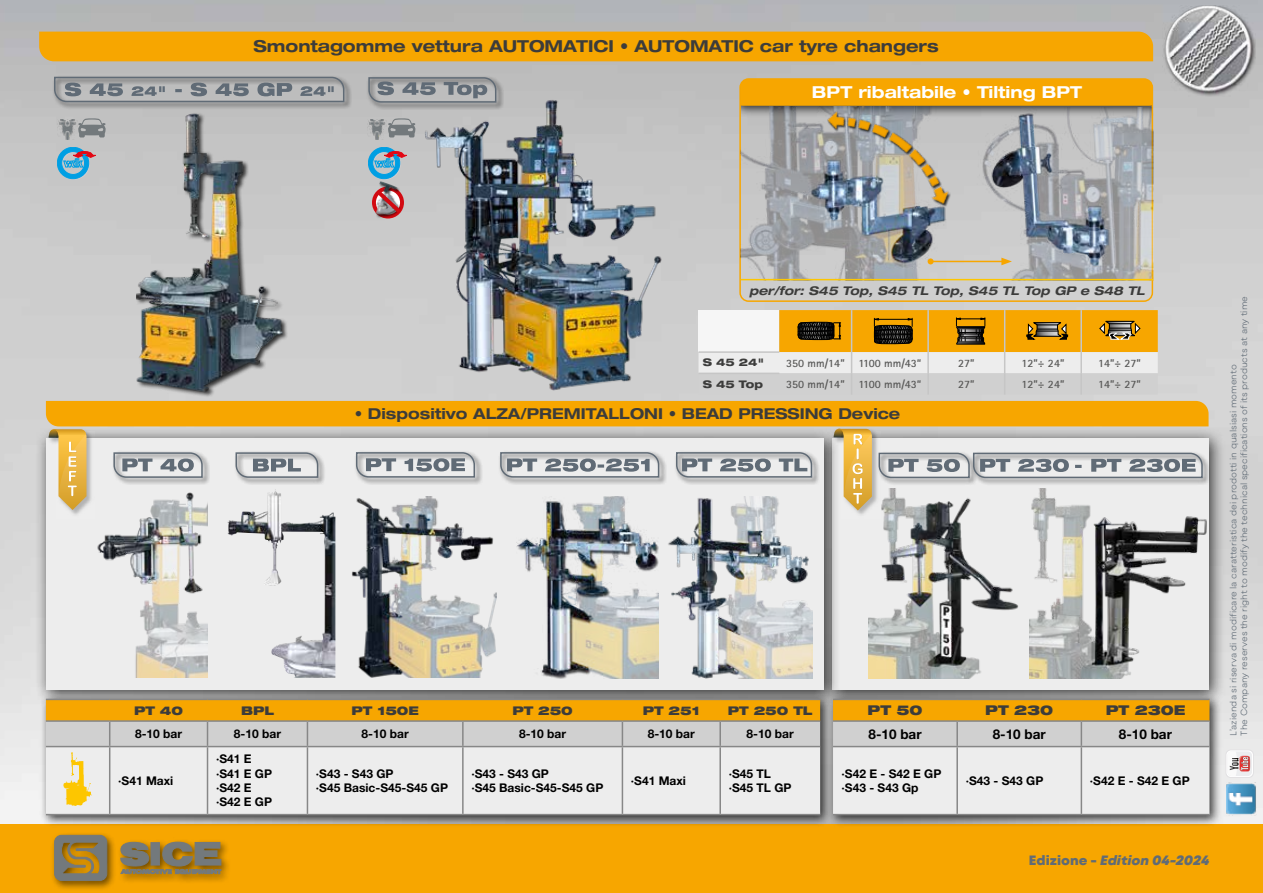
<style>
.page{position:relative;width:1263px;height:893px;background:#fff}
.page>*{position:absolute;margin:0;border:0;box-sizing:border-box;transform-origin:0 0}
.t1{font:700 expanded 16.5px "Helvetica Neue LT Std";color:#3c3c3b}
.t2{font:700 expanded 16.5px "Helvetica Neue LT Std";color:#fff}
.t3{font:700 expanded 15px "Helvetica Neue LT Std";color:#3c3c3b}
.t4{font:italic 800 13.5px "Mont Blanc";color:#606b76}
.t5{font:700 13.5px "Helvetica Neue LT Std";color:#000}
.t6{font:900 expanded 13.5px "Helvetica Neue LT Std";color:#3c3c3b}
.t7{font:700 12px/14.4px "Helvetica Neue LT Std";color:#000}
.t8{font:italic 700 expanded 12px "Helvetica Neue LT Std";color:#3c3c3b}
.t9{font:900 expanded 12px "Helvetica Neue LT Std";color:#3c3c3b}
.t10{font:700 11.25px "Rotis Sans Serif Std";color:#575756}
.t11{font:800 expanded 10.5px "Helvetica Neue LT Std";color:#3c3c3b}
.t12{font:300 9px/10.8px "Mont Blanc";color:#606b76}
.s1{font-weight:800}
.s2{font-style:normal}
</style>
<div class="page">
<img style="left:0;top:0;width:1263px;height:824px">
<div style="left:0;top:824px;width:1263px;height:69px;background:#f7a600"></div>
<div style="left:50px;top:831px;width:181px;height:60px;background:#000;opacity:.6"></div>
<svg style="left:54px;top:835px;width:53px;height:45px;background:#8b7b53"></svg>
<svg style="left:118px;top:842px;width:103px;height:32px;background:#887853"></svg>
<div style="left:39px;top:32px;width:1114px;height:29px;background:#f7a600"></div>
<img style="left:1162px;top:5px;width:93px;height:92px">
<div style="left:367px;top:75px;width:137px;height:35px;background:#000;opacity:.75"></div>
<svg style="left:368px;top:76px;width:129px;height:27px;background:#94989c"></svg>
<img style="left:368px;top:181px;width:38px;height:40px">
<svg style="left:373px;top:187px;width:32px;height:30px"></svg>
<img style="left:422px;top:98px;width:243px;height:294px">
<svg style="left:368px;top:147px;width:39px;height:33px"></svg>
<svg style="left:698px;top:310px;width:460px;height:85px;background:#dac08a"></svg>
<div style="left:820px;top:427px;width:406px;height:280px;background:#000;opacity:.75"></div>
<div style="left:831px;top:438px;width:377px;height:252px;background:#ededed"></div>
<div style="left:35px;top:427px;width:805px;height:280px;background:#000;opacity:.75"></div>
<div style="left:46px;top:438px;width:777px;height:252px;background:#ededed"></div>
<img style="left:97px;top:510px;width:111px;height:168px">
<img style="left:869px;top:510px;width:150px;height:169px">
<img style="left:1030px;top:510px;width:177px;height:169px">
<img style="left:352px;top:510px;width:144px;height:168px">
<img style="left:668px;top:510px;width:144px;height:169px">
<img style="left:517px;top:510px;width:142px;height:169px">
<div style="left:40px;top:693px;width:792px;height:135px;background:#000;opacity:.75"></div>
<div style="left:46px;top:747px;width:774px;height:67px;background:#ededed"></div>
<svg style="left:46px;top:699px;width:774px;height:47px;background:#dbb971"></svg>
<hr style="left:719px;top:722px;width:2px;height:24px;background:#878787">
<hr style="left:46px;top:746px;width:64px;height:1px;background:#878787">
<hr style="left:110px;top:746px;width:97px;height:1px;background:#878787">
<hr style="left:109px;top:747px;width:1px;height:67px;background:#878787">
<hr style="left:207px;top:746px;width:100px;height:1px;background:#878787">
<hr style="left:207px;top:747px;width:1px;height:67px;background:#878787">
<hr style="left:307px;top:746px;width:156px;height:1px;background:#878787">
<hr style="left:307px;top:747px;width:1px;height:67px;background:#878787">
<hr style="left:463px;top:746px;width:159px;height:1px;background:#878787">
<hr style="left:462px;top:747px;width:2px;height:67px;background:#878787">
<hr style="left:622px;top:746px;width:98px;height:1px;background:#878787">
<hr style="left:622px;top:747px;width:1px;height:67px;background:#878787">
<hr style="left:720px;top:746px;width:100px;height:1px;background:#878787">
<hr style="left:719px;top:747px;width:2px;height:67px;background:#878787">
<hr style="left:46px;top:814px;width:64px;height:1px;background:#878787">
<hr style="left:110px;top:814px;width:97px;height:1px;background:#878787">
<hr style="left:207px;top:814px;width:100px;height:1px;background:#878787">
<hr style="left:307px;top:814px;width:156px;height:1px;background:#878787">
<hr style="left:463px;top:814px;width:159px;height:1px;background:#878787">
<hr style="left:622px;top:814px;width:98px;height:1px;background:#878787">
<hr style="left:720px;top:814px;width:100px;height:1px;background:#878787">
<img style="left:71px;top:752px;width:3px;height:24px">
<div style="left:827px;top:693px;width:394px;height:135px;background:#000;opacity:.75"></div>
<svg style="left:833px;top:699px;width:376px;height:116px;background:#e3d5b8"></svg>
<hr style="left:1081px;top:747px;width:1px;height:67px;background:#878787">
<img style="left:855px;top:510px;width:25px;height:8px">
<img style="left:70px;top:510px;width:12px;height:5px">
<img style="left:227px;top:510px;width:98px;height:139px">
<div style="left:740px;top:79px;width:412px;height:39px;background:#000;opacity:.75"></div>
<div style="left:740px;top:79px;width:412px;height:27px;background:#f7a600"></div>
<div style="left:739px;top:78px;width:414px;height:224px;border:2px solid #f7a600;border-radius:9px"></div>
<img style="left:970px;top:108px;width:183px;height:171px">
<img style="left:741px;top:106px;width:225px;height:173px">
<img style="left:804px;top:70px;width:160px;height:182px">
<hr style="left:930px;top:261px;width:74px;height:1px;background:#f7a600">
<svg style="left:927px;top:258px;width:6px;height:6px"></svg>
<svg style="left:1001px;top:258px;width:11px;height:7px"></svg>
<svg style="left:57px;top:147px;width:39px;height:33px"></svg>
<div style="left:52px;top:75px;width:300px;height:35px;background:#000;opacity:.75"></div>
<div style="left:135px;top:112px;width:154px;height:286px;background:#c8c8c8"></div>
<img style="left:136px;top:114px;width:146px;height:285px">
<hr style="left:741px;top:279px;width:412px;height:1px;background:#fdc600">
<svg style="left:53px;top:76px;width:292px;height:27px;background:#989b9f"></svg>
<svg style="left:78px;top:118px;width:28px;height:19px"></svg>
<img style="left:57px;top:120px;width:20px;height:20px">
<svg style="left:388px;top:118px;width:27px;height:19px"></svg>
<img style="left:367px;top:120px;width:20px;height:20px">
<img style="left:1226px;top:782px;width:30px;height:33px">
<div style="left:1225px;top:749px;width:28px;height:29px;background:#e2e1e3;border-radius:5px"></div>
<svg style="left:1226px;top:750px;width:27px;height:27px"></svg>
<div style="left:1227px;top:751px;width:25px;height:25px;background:#ecedef;border-radius:4px"></div>
<svg style="left:1227px;top:751px;width:24px;height:25px"></svg>
<svg style="left:46px;top:401px;width:1162px;height:109px"></svg>
<h1 class="t1" style="left:253px;top:36px;width:687px">Smontagomme vettura AUTOMATICI • AUTOMATIC car tyre changers</h1>
<h1 class="t2" style="left:812px;top:82px;width:272px">BPT ribaltabile <span class="s1">•</span> Tilting BPT</h1>
<p class="t8" style="left:749px;top:283px;width:397px">per/for: S45 Top, S45 TL Top, S45 TL Top GP e S48 TL</p>
<p class="t11" style="left:703px;top:356px;width:63px">S 45 24"</p>
<p class="t10" style="left:786px;top:356px;width:137px">350 mm/14” 1100 mm/43“</p>
<p class="t10" style="left:958px;top:356px;width:18px">27”</p>
<p class="t10" style="left:1021px;top:356px;width:44px">12”÷ 24”</p>
<p class="t10" style="left:1098px;top:356px;width:44px">14”÷ 27”</p>
<p class="t11" style="left:703px;top:377px;width:62px">S 45 Top</p>
<p class="t10" style="left:786px;top:377px;width:137px">350 mm/14” 1100 mm/43“</p>
<p class="t10" style="left:958px;top:377px;width:18px">27”</p>
<p class="t10" style="left:1021px;top:377px;width:44px">12”÷ 24”</p>
<p class="t10" style="left:1098px;top:377px;width:44px">14”÷ 27”</p>
<p class="t3" style="left:355px;top:404px;width:547px">• Dispositivo ALZA/PREMITALLONI • BEAD PRESSING Device</p>
<p class="t9" style="left:134px;top:702px;width:50px">PT 40</p>
<p class="t9" style="left:241px;top:702px;width:34px">BPL</p>
<p class="t9" style="left:352px;top:702px;width:69px">PT 150E</p>
<p class="t9" style="left:512px;top:702px;width:62px">PT 250</p>
<p class="t9" style="left:643px;top:702px;width:58px">PT 251</p>
<p class="t9" style="left:728px;top:702px;width:86px">PT 250 TL</p>
<p class="t7" style="left:135px;top:726px;width:49px">8-10 bar</p>
<p class="t7" style="left:234px;top:726px;width:49px">8-10 bar</p>
<p class="t7" style="left:362px;top:726px;width:49px">8-10 bar</p>
<p class="t7" style="left:519px;top:726px;width:49px">8-10 bar</p>
<p class="t7" style="left:648px;top:726px;width:49px">8-10 bar</p>
<p class="t7" style="left:747px;top:726px;width:49px">8-10 bar</p>
<p class="t7" style="left:118px;top:773px;width:57px">∙S41 Maxi</p>
<p class="t7" style="left:216px;top:751px;width:58px">∙S41 E ∙S41 E GP ∙S42 E ∙S42 E GP</p>
<p class="t7" style="left:316px;top:766px;width:134px">∙S43 - S43 GP<br>∙S45 Basic-S45-S45 GP</p>
<p class="t7" style="left:471px;top:766px;width:134px">∙S43 - S43 GP<br>∙S45 Basic-S45-S45 GP</p>
<p class="t7" style="left:631px;top:773px;width:57px">∙S41 Maxi</p>
<p class="t7" style="left:729px;top:766px;width:64px">∙S45 TL ∙S45 TL GP</p>
<p class="t6" style="left:868px;top:701px;width:57px">PT 50</p>
<p class="t6" style="left:985px;top:701px;width:70px">PT 230</p>
<p class="t6" style="left:1106px;top:701px;width:81px">PT 230E</p>
<p class="t5" style="left:869px;top:725px;width:55px">8-10 bar</p>
<p class="t5" style="left:993px;top:725px;width:55px">8-10 bar</p>
<p class="t5" style="left:1119px;top:725px;width:55px">8-10 bar</p>
<p class="t7" style="left:841px;top:766px;width:101px">∙S42 E - S42 E GP ∙S43 - S43 Gp</p>
<p class="t7" style="left:966px;top:773px;width:79px">∙S43 - S43 GP</p>
<p class="t7" style="left:1090px;top:773px;width:101px">∙S42 E - S42 E GP</p>
<p class="t4" style="left:1029px;top:851px;width:182px"><span class="s2">Edizione -</span> Edition 04-2024</p>
<p class="t12" style="left:1228px;top:736px;width:441px;rotate:-90deg">L’azienda si riserva di modificare la caratteristica dei prodotti in qualsiasi momento<br>The Company reserves the right to modify the technical specifications of its products at any time</p>
</div>
